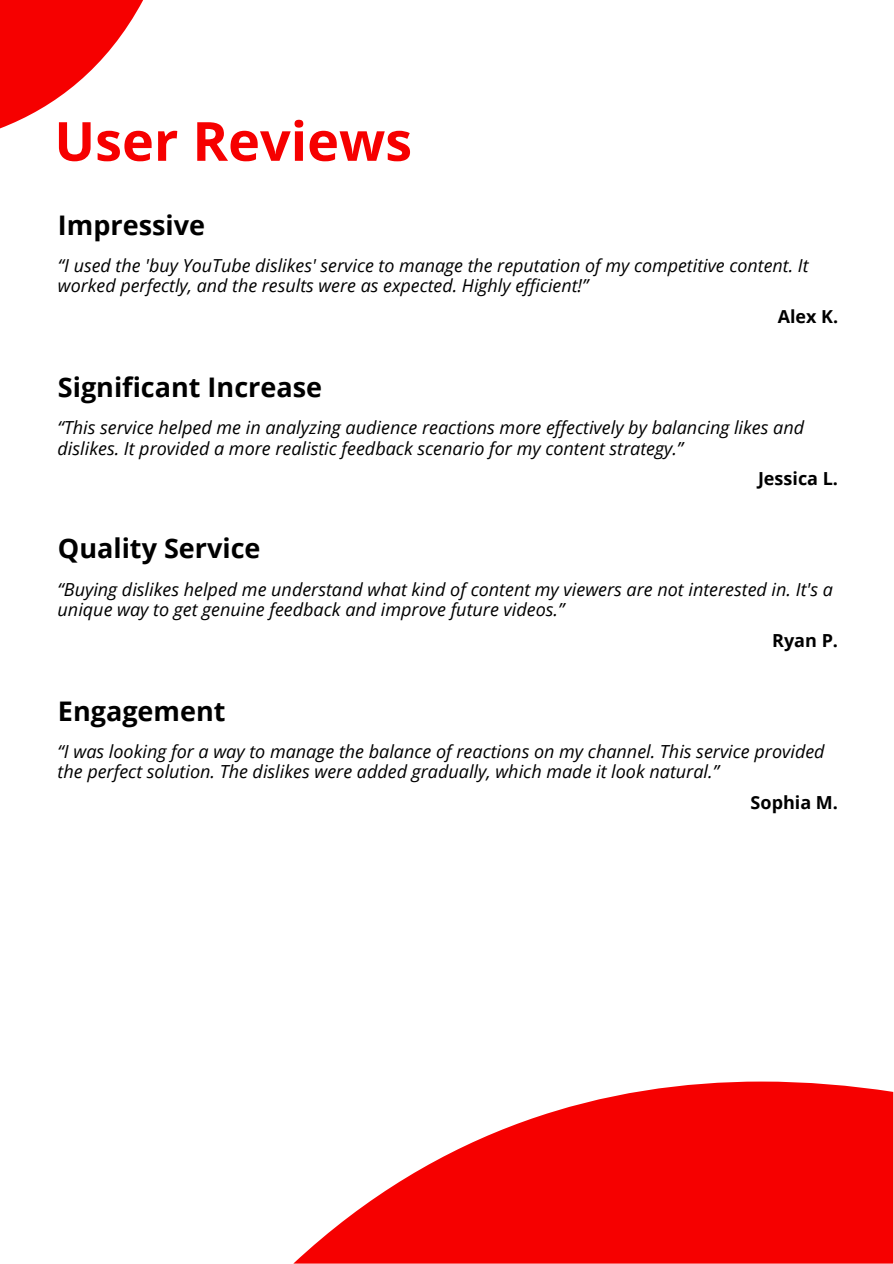
<style>
.page{position:relative;width:894px;height:1264px;background:#fff}
.page>*{position:absolute;margin:0;border:0;box-sizing:border-box;transform-origin:0 0}
.t1{font:700 54px "Open Sans";color:#f60000}
.t2{font:700 27px "Open Sans";color:#000}
.t3{font:italic 18px/20.2px "Open Sans";color:#000}
.t4{font:700 18px "Open Sans";color:#000}
.t5{font:italic 17.85px/20.2px "Open Sans";color:#000}
.t6{font:700 17.85px "Open Sans";color:#000}
</style>
<div class="page">
<svg style="left:294px;top:1081px;width:599px;height:182px;fill:#f60000"></svg>
<svg style="left:0;top:0;width:143px;height:128px"></svg>
<h1 class="t1" style="left:54px;top:103px;width:359px">User Reviews</h1>
<h2 class="t2" style="left:58px;top:206px;width:149px">Impressive</h2>
<p class="t5" style="left:58px;top:255px;width:751px">“I used the 'buy YouTube dislikes' service to manage the reputation of my competitive content. It worked perfectly, and the results were as expected. Highly efficient!”</p>
<p class="t6" style="left:777px;top:304px;width:62px">Alex K.</p>
<h2 class="t2" style="left:58px;top:368px;width:266px">Significant Increase</h2>
<p class="t3" style="left:58px;top:417px;width:747px">“This service helped me in analyzing audience reactions more effectively by balancing likes and dislikes. It provided a more realistic feedback scenario for my content strategy.”</p>
<p class="t4" style="left:757px;top:465px;width:82px">Jessica L.</p>
<h2 class="t2" style="left:58px;top:529px;width:204px">Quality Service</h2>
<p class="t3" style="left:58px;top:579px;width:776px">“Buying dislikes helped me understand what kind of content my viewers are not interested in. It's a unique way to get genuine feedback and improve future videos.”</p>
<p class="t4" style="left:772px;top:627px;width:67px">Ryan P.</p>
<h2 class="t2" style="left:58px;top:691px;width:169px">Engagement</h2>
<p class="t3" style="left:58px;top:741px;width:768px">“I was looking for a way to manage the balance of reactions on my channel. This service provided the perfect solution. The dislikes were added gradually, which made it look natural.”</p>
<p class="t4" style="left:750px;top:789px;width:89px">Sophia M.</p>
</div>
